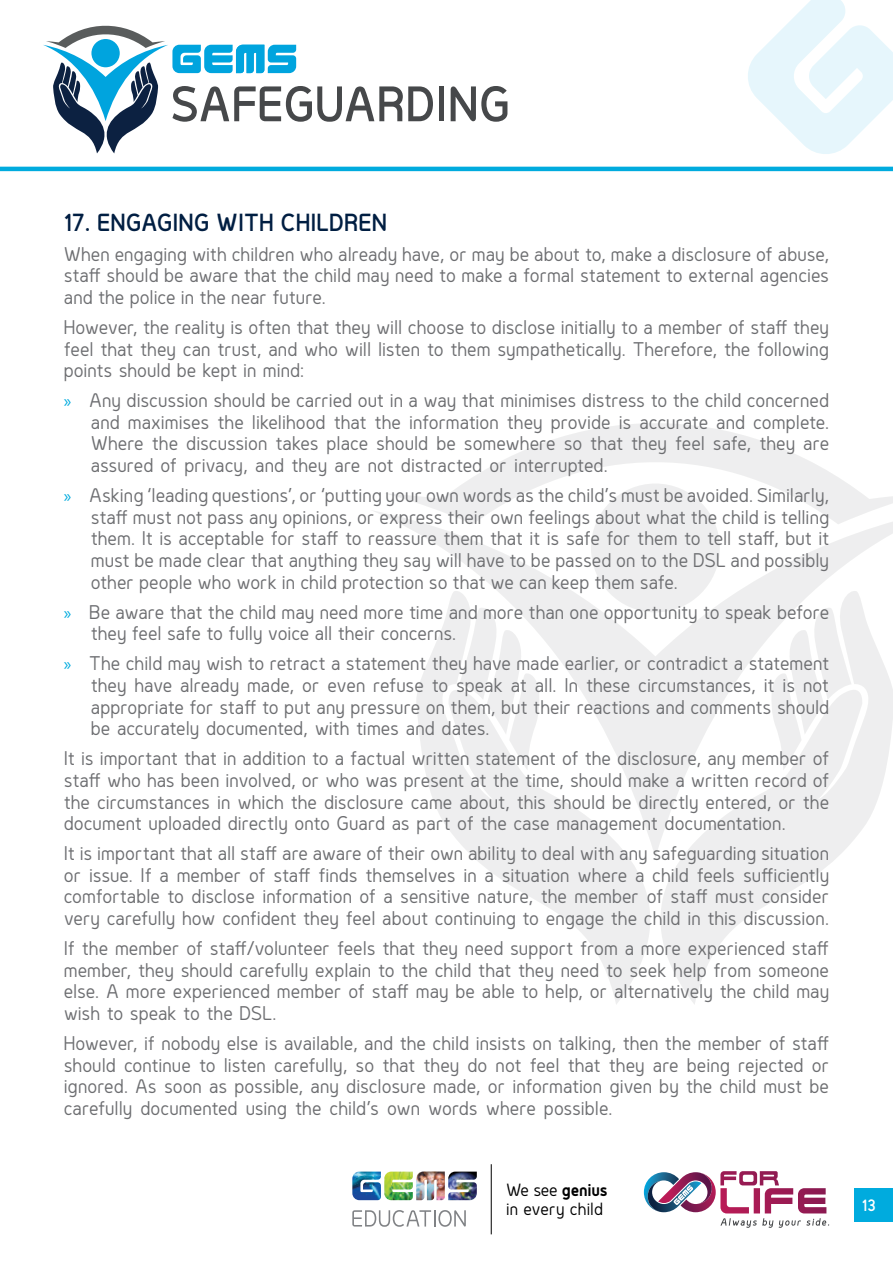
<style>
.page{position:relative;width:893px;height:1263px;background:#fff}
.page>*{position:absolute;margin:0;border:0;box-sizing:border-box;transform-origin:0 0}
.t1{font:600 22.5px "Genius";color:#001e42}
.t2{font:18px/21.6px "Genius";color:#6d6e71;text-align:justify}
.t3{font:16.05px/19.2px "Genius";letter-spacing:.01em;color:#000}
.t4{font:600 15px "Genius";color:#fff}
.s1{font-family:"Myriad Pro";color:#00abde}
.s2{font-weight:700}
</style>
<div class="page">
<div style="left:439px;top:86px;width:5px;height:35px;background:#46484a"></div>
<svg style="left:451px;top:86px;width:56px;height:36px"></svg>
<svg style="left:43px;top:26px;width:390px;height:127px"></svg>
<hr style="left:0;top:167px;width:893px;height:4px;background:#00abde">
<svg style="left:389px;top:423px;width:504px;height:87px"></svg>
<svg style="left:374px;top:510px;width:519px;height:79px"></svg>
<svg style="left:416px;top:589px;width:216px;height:415px;fill:#efefef"></svg>
<svg style="left:632px;top:589px;width:261px;height:415px;fill:#eeeeef"></svg>
<svg style="left:748px;top:0;width:145px;height:154px"></svg>
<div style="left:854px;top:1188px;width:39px;height:34px;background:#00abde"></div>
<img style="left:352px;top:1171px;width:29px;height:29px">
<img style="left:448px;top:1171px;width:29px;height:29px">
<img style="left:416px;top:1175px;width:29px;height:25px">
<svg style="left:416px;top:1181px;width:20px;height:19px"></svg>
<svg style="left:417px;top:1171px;width:28px;height:4px"></svg>
<svg style="left:352px;top:1210px;width:114px;height:17px"></svg>
<img style="left:384px;top:1171px;width:29px;height:29px">
<hr style="left:491px;top:1164px;width:1px;height:70px;background:#000">
<svg style="left:644px;top:1171px;width:185px;height:57px"></svg>
<p class="t1" style="left:64px;top:208px;width:325px">17. ENGAGING WITH CHILDREN</p>
<p class="t2" style="left:64px;top:243px;width:767px">When engaging with children who already have, or may be about to, make a disclosure of abuse, staff should be aware that the child may need to make a formal statement to external agencies and the police in the near future.</p>
<p class="t2" style="left:64px;top:316px;width:767px">However, the reality is often that they will choose to disclose initially to a member of staff they feel that they can trust, and who will listen to them sympathetically. Therefore, the following points should be kept in mind:</p>
<p class="t2" style="left:91px;top:390px;width:740px;text-indent:-27px"><span class="s1">»</span> Any discussion should be carried out in a way that minimises distress to the child concerned and maximises the likelihood that the information they provide is accurate and complete.<br>Where the discussion takes place should be somewhere so that they feel safe, they are assured of privacy, and they are not distracted or interrupted.</p>
<p class="t2" style="left:91px;top:485px;width:740px;text-indent:-27px"><span class="s1">»</span> Asking ‘leading questions’, or ‘putting your own words as the child’s must be avoided. Similarly, staff must not pass any opinions, or express their own feelings about what the child is telling them. It is acceptable for staff to reassure them that it is safe for them to tell staff, but it must be made clear that anything they say will have to be passed on to the DSL and possibly other people who work in child protection so that we can keep them safe.</p>
<p class="t2" style="left:91px;top:601px;width:740px;text-indent:-27px"><span class="s1">»</span> Be aware that the child may need more time and more than one opportunity to speak before they feel safe to fully voice all their concerns.</p>
<p class="t2" style="left:91px;top:653px;width:740px;text-indent:-27px"><span class="s1">»</span> The child may wish to retract a statement they have made earlier, or contradict a statement they have already made, or even refuse to speak at all. In these circumstances, it is not appropriate for staff to put any pressure on them, but their reactions and comments should be accurately documented, with times and dates.</p>
<p class="t2" style="left:64px;top:748px;width:767px">It is important that in addition to a factual written statement of the disclosure, any member of staff who has been involved, or who was present at the time, should make a written record of the circumstances in which the disclosure came about, this should be directly entered, or the document uploaded directly onto Guard as part of the case management documentation.</p>
<p class="t2" style="left:64px;top:843px;width:767px">It is important that all staff are aware of their own ability to deal with any safeguarding situation or issue. If a member of staff finds themselves in a situation where a child feels sufficiently comfortable to disclose information of a sensitive nature, the member of staff must consider very carefully how confident they feel about continuing to engage the child in this discussion.</p>
<p class="t2" style="left:64px;top:937px;width:767px">If the member of staff/volunteer feels that they need support from a more experienced staff member, they should carefully explain to the child that they need to seek help from someone else. A more experienced member of staff may be able to help, or alternatively the child may wish to speak to the DSL.</p>
<p class="t2" style="left:64px;top:1032px;width:767px">However, if nobody else is available, and the child insists on talking, then the member of staff should continue to listen carefully, so that they do not feel that they are being rejected or ignored. As soon as possible, any disclosure made, or information given by the child must be carefully documented using the child’s own words where possible.</p>
<p class="t3" style="left:506px;top:1180px;width:103px">We see <span class="s2">genius </span>in every child</p>
<p class="t4" style="left:862px;top:1195px;width:16px">13</p>
</div>
